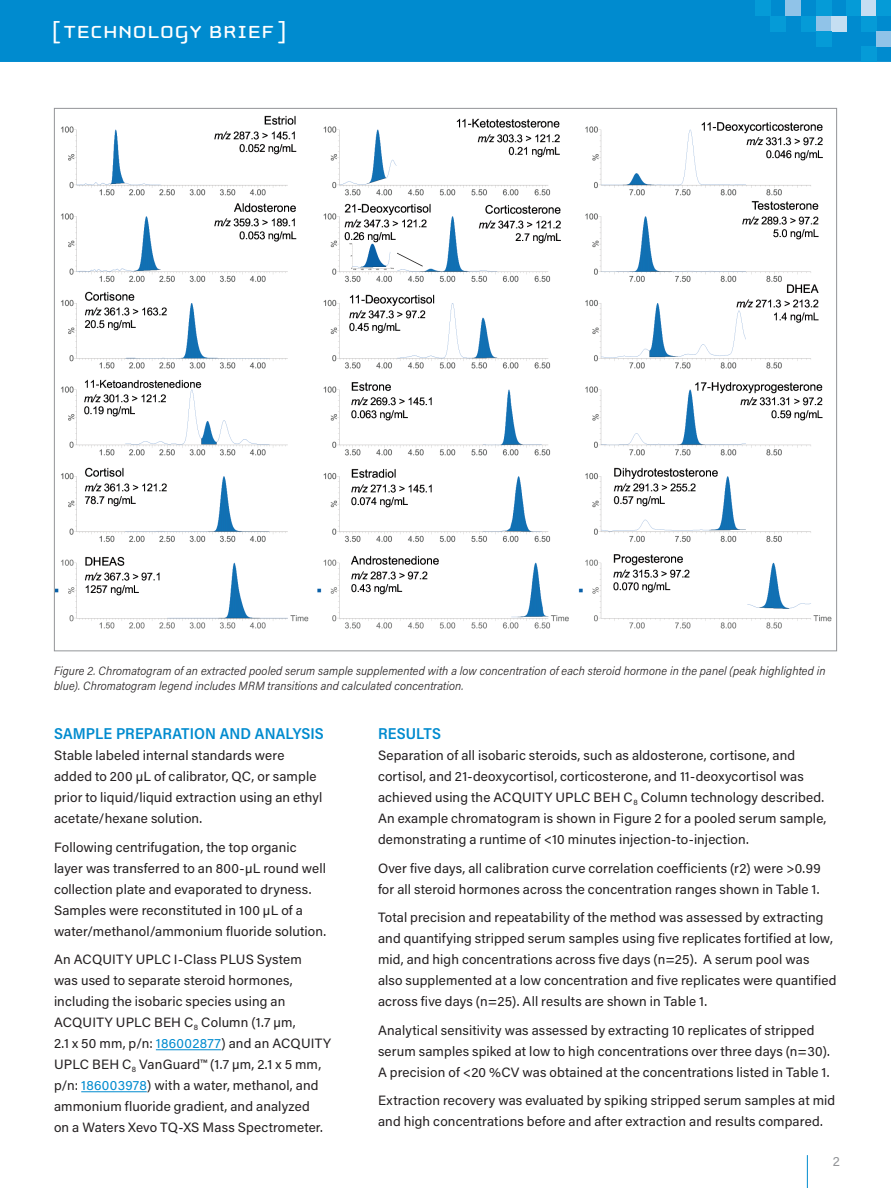
<style>
.page{position:relative;width:891px;height:1188px;background:#fff}
.page>*{position:absolute;margin:0;border:0;box-sizing:border-box;transform-origin:0 0}
.t1{font:25.5px "Cholla Unicase";letter-spacing:.02em;color:#fff;scale:1.1 1}
.t2{font:600 15.75px "Acumin Pro Semi Cond";letter-spacing:.005em;color:#008bcf}
.t3{font:13.5px/21px "Acumin Pro";letter-spacing:.01em;color:#231f20}
.t4{font:13.5px "Acumin Pro";color:#939598}
.t5{font:italic 300 12px/15px "Acumin Pro Semi Cond";letter-spacing:.01em;color:#231f20}
.s1{color:#008bcf}
</style>
<div class="page">
<div style="left:0;top:0;width:891px;height:62px;background:#008bcf"></div>
<div style="left:755px;top:0;width:15px;height:16px;background:#059bd7"></div>
<div style="left:861px;top:47px;width:15px;height:15px;background:#059bd7"></div>
<div style="left:770px;top:16px;width:16px;height:15px;background:#059bd7"></div>
<div style="left:786px;top:0;width:15px;height:16px;background:#90c3e8"></div>
<div style="left:801px;top:16px;width:15px;height:15px;background:#059bd7"></div>
<div style="left:816px;top:16px;width:16px;height:15px;background:#90c3e8"></div>
<div style="left:832px;top:16px;width:15px;height:15px;background:#c5def2"></div>
<div style="left:816px;top:0;width:16px;height:16px;background:#059bd7"></div>
<div style="left:816px;top:31px;width:16px;height:16px;background:#059bd7"></div>
<div style="left:861px;top:0;width:15px;height:16px;background:#c5def2"></div>
<div style="left:847px;top:0;width:14px;height:16px;background:#059bd7"></div>
<div style="left:876px;top:0;width:15px;height:16px;background:#059bd7"></div>
<div style="left:861px;top:16px;width:15px;height:15px;background:#059bd7"></div>
<div style="left:876px;top:31px;width:15px;height:16px;background:#90c3e8"></div>
<hr style="left:807px;top:1155px;width:1px;height:33px;background:#008bcf">
<hr style="left:156px;top:1049px;width:65px;height:1px;background:#008bcf">
<hr style="left:81px;top:1091px;width:66px;height:1px;background:#008bcf">
<img style="left:56px;top:115px;width:776px;height:514px">
<h1 class="t1" style="left:52px;top:19px;width:215px">[ TECHNOLOGY BRIEF ]</h1>
<p class="t5" style="left:54px;top:663px;width:773px">Figure 2. Chromatogram of an extracted pooled serum sample supplemented with a low concentration of each steroid hormone in the panel (peak highlighted in blue). Chromatogram legend includes MRM transitions and calculated concentration.</p>
<p class="t2" style="left:378px;top:723px;width:65px">RESULTS</p>
<p class="t3" style="left:378px;top:745px;width:450px">Separation of all isobaric steroids, such as aldosterone, cortisone, and cortisol, and 21-deoxycortisol, corticosterone, and 11-deoxycortisol was achieved using the ACQUITY UPLC BEH C<sub>8</sub> Column technology described.<br>An example chromatogram is shown in Figure 2 for a pooled serum sample, demonstrating a runtime of &lt;10 minutes injection-to-injection.</p>
<p class="t3" style="left:378px;top:857px;width:444px">Over five days, all calibration curve correlation coefficients (r2) were &gt;0.99 for all steroid hormones across the concentration ranges shown in Table 1.</p>
<p class="t3" style="left:378px;top:907px;width:460px">Total precision and repeatability of the method was assessed by extracting and quantifying stripped serum samples using five replicates fortified at low, mid, and high concentrations across five days (n=25). A serum pool was also supplemented at a low concentration and five replicates were quantified across five days (n=25). All results are shown in Table 1.</p>
<p class="t3" style="left:378px;top:1019px;width:454px">Analytical sensitivity was assessed by extracting 10 replicates of stripped serum samples spiked at low to high concentrations over three days (n=30).<br>A precision of &lt;20 %CV was obtained at the concentrations listed in Table 1.</p>
<p class="t3" style="left:378px;top:1090px;width:459px">Extraction recovery was evaluated by spiking stripped serum samples at mid and high concentrations before and after extraction and results compared.</p>
<p class="t2" style="left:54px;top:723px;width:271px">SAMPLE PREPARATION AND ANALYSIS</p>
<p class="t3" style="left:54px;top:745px;width:270px">Stable labeled internal standards were added to 200 µL of calibrator, QC, or sample prior to liquid/liquid extraction using an ethyl acetate/hexane solution.</p>
<p class="t3" style="left:54px;top:836px;width:274px">Following centrifugation, the top organic layer was transferred to an 800-µL round well collection plate and evaporated to dryness.<br>Samples were reconstituted in 100 µL of a water/methanol/ammonium fluoride solution.</p>
<p class="t3" style="left:54px;top:949px;width:279px">An ACQUITY UPLC I-Class PLUS System<br>was used to separate steroid hormones, including the isobaric species using an ACQUITY UPLC BEH C<sub>8</sub> Column (1.7 µm,<br>2.1 x 50 mm, p/n: <span class="s1">186002877</span>) and an ACQUITY UPLC BEH C<sub>8</sub> VanGuard™ (1.7 µm, 2.1 x 5 mm, p/n: <span class="s1">186003978</span>) with a water, methanol, and ammonium fluoride gradient, and analyzed<br>on a Waters Xevo TQ-XS Mass Spectrometer.</p>
<p class="t4" style="left:833px;top:1151px;width:9px">2</p>
</div>
